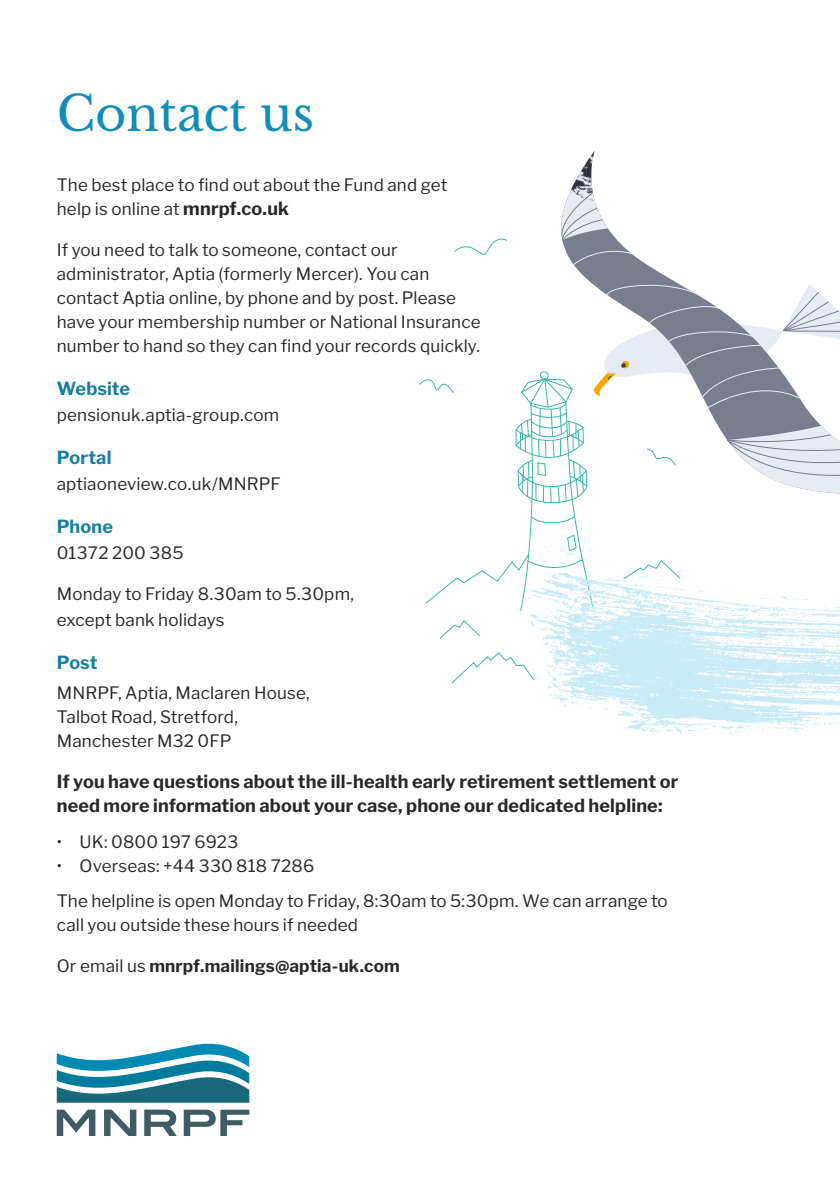
<style>
.page{position:relative;width:840px;height:1191px;background:#fff}
.page>*{position:absolute;margin:0;border:0;box-sizing:border-box;transform-origin:0 0}
.t1{font:48px "Libre Baskerville";letter-spacing:-.005em;color:#128db8}
.Subhead{font:700 18px/24px "Libre Franklin";letter-spacing:.01em;color:#282827}
.Body{font:700 18px "Libre Franklin";letter-spacing:.01em;color:#177ea0}
.Body-2{font:17px/24px "Libre Franklin";letter-spacing:.01em;color:#282827}
.Body-3{font:700 17px "Libre Franklin";letter-spacing:.015em;color:#282827}
.s1{font-weight:700;font-size:18px}
.s2{font-weight:400}
</style>
<div class="page">
<svg style="left:57px;top:1109px;width:38px;height:26px"></svg>
<svg style="left:144px;top:1109px;width:33px;height:26px"></svg>
<svg style="left:104px;top:1109px;width:32px;height:26px"></svg>
<svg style="left:184px;top:1109px;width:65px;height:26px"></svg>
<svg style="left:57px;top:1043px;width:192px;height:59px"></svg>
<svg style="left:575px;top:255px;width:92px;height:22px"></svg>
<svg style="left:561px;top:151px;width:77px;height:115px"></svg>
<svg style="left:454px;top:238px;width:53px;height:17px"></svg>
<img style="left:530px;top:611px;width:309px;height:124px">
<svg style="left:439px;top:620px;width:41px;height:19px"></svg>
<svg style="left:451px;top:652px;width:83px;height:31px"></svg>
<svg style="left:419px;top:277px;width:420px;height:334px"></svg>
<p class="t1" style="left:57px;top:75px;width:259px">Contact us</p>
<p class="Body-2" style="left:57px;top:173px;width:392px">The best place to find out about the Fund and get help is online at <span class="s1">mnrpf.co.uk</span></p>
<p class="Body-2" style="left:57px;top:238px;width:425px">If you need to talk to someone, contact our administrator, Aptia (formerly Mercer). You can contact Aptia online, by phone and by post. Please have your membership number or National Insurance number to hand so they can find your records quickly.</p>
<p class="Body" style="left:57px;top:378px;width:75px">Website</p>
<p class="Body-2" style="left:57px;top:403px;width:224px">pensionuk.aptia-group.com</p>
<p class="Body" style="left:57px;top:447px;width:56px">Portal</p>
<p class="Body-2" style="left:57px;top:472px;width:225px">aptiaoneview.co.uk/MNRPF</p>
<p class="Body" style="left:57px;top:516px;width:58px">Phone</p>
<p class="Body-2" style="left:57px;top:541px;width:128px">01372 200 385</p>
<p class="Body-2" style="left:57px;top:581px;width:299px;line-height:26px">Monday to Friday 8.30am to 5.30pm, except bank holidays</p>
<p class="Body" style="left:57px;top:652px;width:42px">Post</p>
<p class="Body-2" style="left:57px;top:681px;width:254px">MNRPF, Aptia, Maclaren House,<br>Talbot Road, Stretford,<br>Manchester M32 0FP</p>
<p class="Subhead" style="left:57px;top:769px;width:622px">If you have questions about the ill-health early retirement settlement or need more information about your case, phone our dedicated helpline:</p>
<p class="Body-2" style="left:57px;top:829px;width:183px">• UK: 0800 197 6923</p>
<p class="Body-2" style="left:57px;top:853px;width:259px">• Overseas: +44 330 818 7286</p>
<p class="Body-2" style="left:57px;top:888px;width:612px">The helpline is open Monday to Friday, 8:30am to 5:30pm. We can arrange to call you outside these hours if needed</p>
<p class="Body-3" style="left:57px;top:955px;width:344px"><span class="s2">Or email us</span> mnrpf.mailings@aptia-uk.com</p>
</div>
